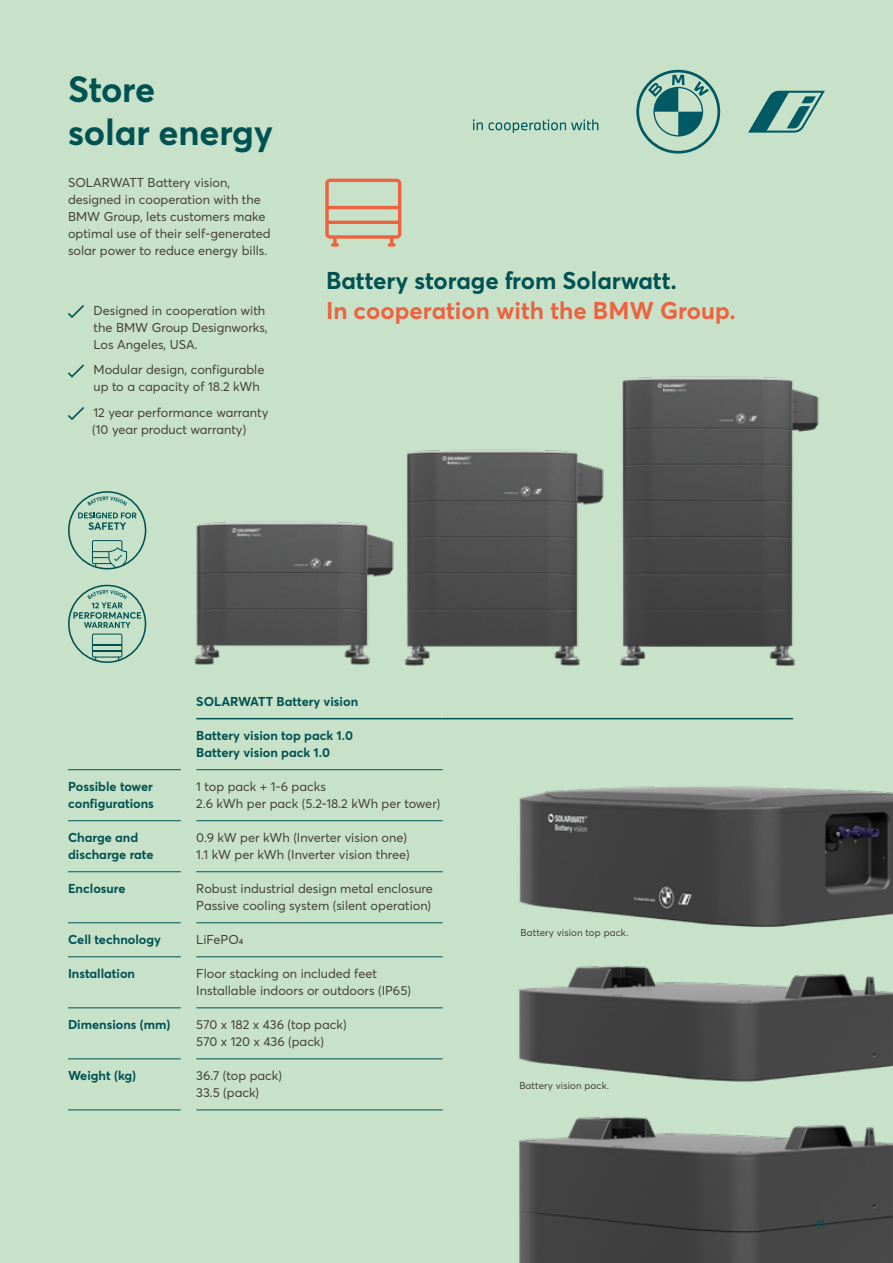
<style>
.page{position:relative;width:893px;height:1263px;background:#c7e2c9}
.page>*{position:absolute;margin:0;border:0;box-sizing:border-box;transform-origin:0 0}
.t1{font:700 36px/42.5px "Averta";letter-spacing:-.005em;color:#005152}
.t2{font:700 24px "Averta";color:#ec6340}
.t3{font:700 24px "Averta";color:#005152}
.t4{font:12.75px/17px "Averta";color:#454034}
.t5{font:700 12.75px/17px "Averta";color:#005152}
.t6{font:12.75px "Averta";color:#005152}
.t7{font:9.75px "Averta";letter-spacing:.01em;color:#454034}
</style>
<div class="page">
<img style="left:399px;top:449px;width:210px;height:322px">
<img style="left:164px;top:521px;width:235px;height:301px">
<img style="left:601px;top:376px;width:218px;height:323px">
<svg style="left:325px;top:179px;width:76px;height:68px"></svg>
<img style="left:455px;top:746px;width:438px;height:181px">
<img style="left:519px;top:1248px;width:374px;height:15px">
<img style="left:414px;top:957px;width:479px;height:125px">
<img style="left:414px;top:1109px;width:479px;height:139px">
<svg style="left:68px;top:491px;width:78px;height:78px"></svg>
<svg style="left:68px;top:305px;width:16px;height:13px"></svg>
<svg style="left:68px;top:364px;width:16px;height:13px"></svg>
<svg style="left:68px;top:407px;width:16px;height:13px"></svg>
<svg style="left:473px;top:119px;width:125px;height:14px"></svg>
<svg style="left:636px;top:70px;width:84px;height:84px"></svg>
<svg style="left:748px;top:91px;width:77px;height:42px"></svg>
<hr style="left:196px;top:718px;width:247px;height:1px;background:#005152">
<hr style="left:196px;top:769px;width:247px;height:1px;background:#005152">
<hr style="left:196px;top:820px;width:247px;height:1px;background:#005152">
<hr style="left:196px;top:871px;width:247px;height:1px;background:#005152">
<hr style="left:196px;top:922px;width:247px;height:1px;background:#005152">
<hr style="left:196px;top:956px;width:247px;height:1px;background:#005152">
<hr style="left:196px;top:1007px;width:247px;height:1px;background:#005152">
<hr style="left:196px;top:1058px;width:247px;height:1px;background:#005152">
<hr style="left:196px;top:1110px;width:247px;height:1px;background:#005152">
<hr style="left:68px;top:820px;width:113px;height:1px;background:#005152">
<hr style="left:68px;top:871px;width:113px;height:1px;background:#005152">
<hr style="left:68px;top:922px;width:113px;height:1px;background:#005152">
<hr style="left:68px;top:956px;width:113px;height:1px;background:#005152">
<hr style="left:68px;top:1007px;width:113px;height:1px;background:#005152">
<hr style="left:68px;top:1058px;width:113px;height:1px;background:#005152">
<hr style="left:68px;top:1110px;width:113px;height:1px;background:#005152">
<hr style="left:68px;top:769px;width:113px;height:1px;background:#005152">
<hr style="left:443px;top:718px;width:350px;height:1px;background:#005152">
<svg style="left:68px;top:585px;width:78px;height:78px"></svg>
<h1 class="t1" style="left:68px;top:66px;width:206px">Store<br>solar energy</h1>
<p class="t4" style="left:68px;top:174px;width:204px">SOLARWATT Battery vision, designed in cooperation with the<br>BMW Group, lets customers make optimal use of their self-generated solar power to reduce energy bills.</p>
<p class="t4" style="left:94px;top:301px;width:176px">Designed in cooperation with the BMW Group Designworks,<br>Los Angeles, USA.</p>
<p class="t4" style="left:94px;top:361px;width:172px">Modular design, configurable up to a capacity of 18.2 kWh</p>
<p class="t4" style="left:92px;top:403px;width:178px">12 year performance warranty (10 year product warranty)</p>
<h2 class="t3" style="left:326px;top:264px;width:352px">Battery storage from Solarwatt.</h2>
<h2 class="t2" style="left:326px;top:294px;width:411px">In cooperation with the BMW Group.</h2>
<p class="t5" style="left:196px;top:692px;width:163px">SOLARWATT Battery vision</p>
<p class="t5" style="left:196px;top:726px;width:158px">Battery vision top pack 1.0<br>Battery vision pack 1.0</p>
<p class="t5" style="left:68px;top:777px;width:87px">Possible tower configurations</p>
<p class="t4" style="left:196px;top:777px;width:246px">1 top pack + 1-6 packs<br>2.6 kWh per pack (5.2-18.2 kWh per tower)</p>
<p class="t5" style="left:68px;top:828px;width:87px">Charge and discharge rate</p>
<p class="t4" style="left:196px;top:828px;width:215px">0.9 kW per kWh (Inverter vision one)<br>1.1 kW per kWh (Inverter vision three)</p>
<p class="t5" style="left:68px;top:879px;width:59px">Enclosure</p>
<p class="t4" style="left:196px;top:879px;width:238px">Robust industrial design metal enclosure<br>Passive cooling system (silent operation)</p>
<p class="t5" style="left:68px;top:930px;width:94px">Cell technology</p>
<p class="t4" style="left:196px;top:930px;width:49px">LiFePO4</p>
<p class="t5" style="left:68px;top:964px;width:69px">Installation</p>
<p class="t4" style="left:196px;top:964px;width:216px">Floor stacking on included feet<br>Installable indoors or outdoors (IP65)</p>
<p class="t5" style="left:68px;top:1015px;width:104px">Dimensions (mm)</p>
<p class="t4" style="left:196px;top:1016px;width:152px">570 x 182 x 436 (top pack)<br>570 x 120 x 436 (pack)</p>
<p class="t5" style="left:68px;top:1066px;width:70px">Weight (kg)</p>
<p class="t4" style="left:196px;top:1067px;width:87px">36.7 (top pack)<br>33.5 (pack)</p>
<p class="t7" style="left:520px;top:925px;width:109px">Battery vision top pack.</p>
<p class="t7" style="left:519px;top:1078px;width:91px">Battery vision pack.</p>
<p class="t6" style="left:815px;top:1216px;width:11px">11</p>
</div>
